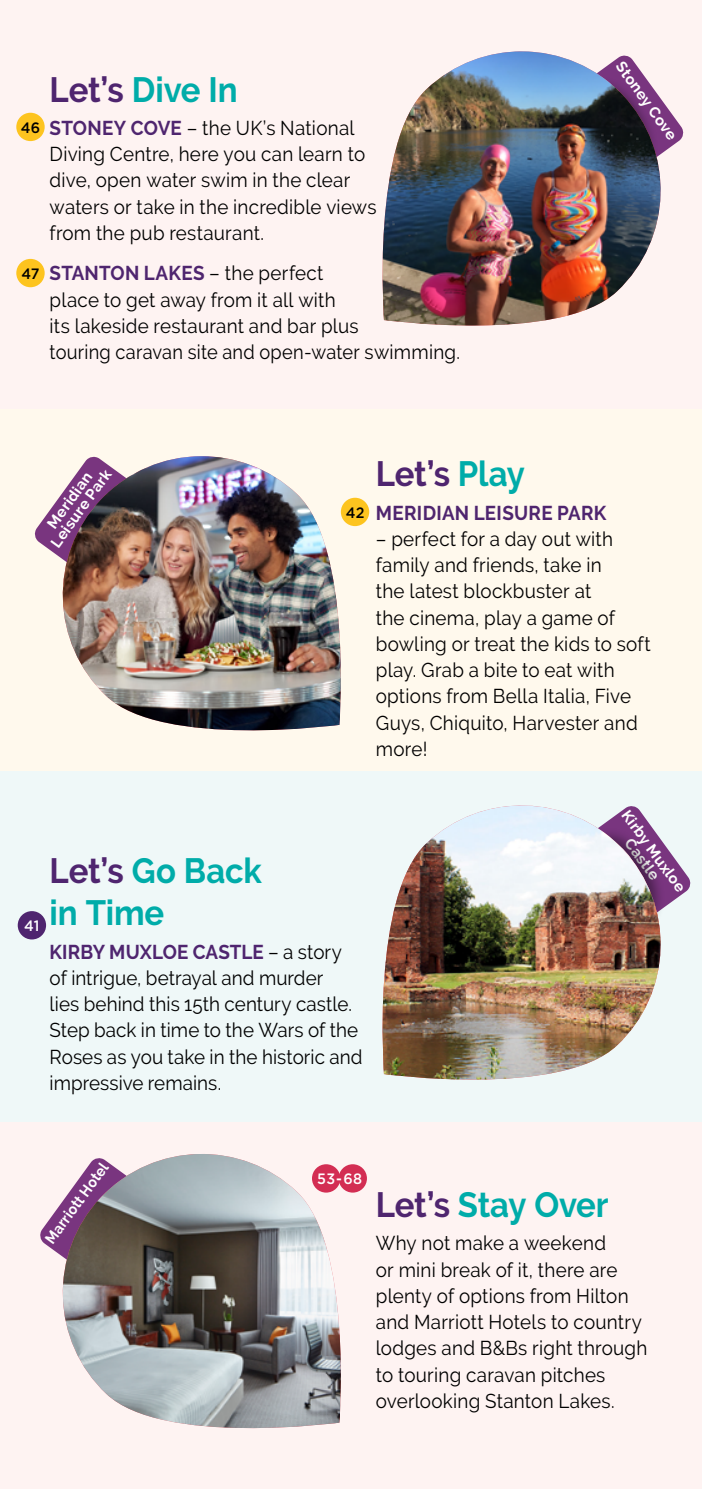
<style>
.page{position:relative;width:702px;height:1489px;background:#fff}
.page>*{position:absolute;margin:0;border:0;box-sizing:border-box;transform-origin:0 0}
.t1{font:700 35px/42px "Raleway";letter-spacing:-.005em;color:#00aca9;scale:.94 1}
.t2{font:700 35px "Raleway";letter-spacing:-.01em;color:#4f256f;scale:.94 1}
.t3{font:20px/26.2px "Raleway";letter-spacing:.01em;color:#000;scale:.94 1}
.t4{font:700 20px "Raleway";letter-spacing:.015em;color:#4f256f;scale:.94 1}
.t5{font:700 15px/14px "Raleway";color:#fff;text-align:center}
.t6{font:700 15px "Raleway";color:#fff;scale:.92 1}
.t7{font:500 15px "Gotham";color:#fff;scale:.95 1}
.t8{font:500 15px "Gotham";color:#000;scale:.95 1}
.s1{color:#4f256f}
.s2{font-weight:700;color:#4f256f}
.s3{color:#00aca9}
</style>
<div class="page">
<div style="left:0;top:408px;width:702px;height:363px;background:#fff9ed"></div>
<div style="left:0;top:0;width:702px;height:408px;background:#fef3f2"></div>
<div style="left:0;top:1121px;width:702px;height:367px;background:#fef3f2"></div>
<div style="left:0;top:771px;width:702px;height:350px;background:#eff8f8"></div>
<svg style="left:675px;top:118px;width:9px;height:26px"></svg>
<img style="left:382px;top:51px;width:293px;height:274px">
<svg style="left:34px;top:513px;width:14px;height:36px"></svg>
<img style="left:48px;top:456px;width:303px;height:275px">
<svg style="left:675px;top:859px;width:16px;height:41px"></svg>
<img style="left:382px;top:805px;width:293px;height:275px">
<svg style="left:40px;top:1221px;width:8px;height:25px"></svg>
<img style="left:48px;top:1154px;width:305px;height:273px">
<div style="left:16px;top:113px;width:29px;height:28px;background:#fdc41f;border-radius:50%"></div>
<div style="left:16px;top:259px;width:29px;height:28px;background:#fdc41f;border-radius:50%"></div>
<div style="left:341px;top:497px;width:28px;height:29px;background:#fdc41f;border-radius:50%"></div>
<div style="left:18px;top:911px;width:28px;height:28px;background:#4f256f;border-radius:50%"></div>
<div style="left:312px;top:1164px;width:28px;height:28px;background:#d32d53;border-radius:50%"></div>
<div style="left:338px;top:1164px;width:29px;height:28px;background:#d32d53;border-radius:50%"></div>
<p class="t8" style="left:21px;top:118px;width:22px">46</p>
<p class="t8" style="left:21px;top:264px;width:21px">47</p>
<h3 class="t1" style="left:50px;top:68px;width:202px"><span class="s1">Let’s</span> Dive In</h3>
<p class="t3" style="left:50px;top:115px;width:349px"><span class="s2">STONEY COVE</span> – the UK’s National<br>Diving Centre, here you can learn to dive, open water swim in the clear waters or take in the incredible views from the pub restaurant.</p>
<p class="t3" style="left:50px;top:260px;width:438px"><span class="s2">STANTON LAKES</span> – the perfect<br>place to get away from it all with<br>its lakeside restaurant and bar plus<br>touring caravan site and open-water swimming.</p>
<p class="t5" style="left:625px;top:59px;width:94px;rotate:54deg">Stoney Cove</p>
<p class="t5" style="left:37px;top:533px;width:94px;rotate:-54deg">Meridian<br>Leisure Park</p>
<p class="t8" style="left:345px;top:503px;width:21px">42</p>
<h3 class="t2" style="left:376px;top:454px;width:160px">Let’s <span class="s3">Play</span></h3>
<p class="t4" style="left:376px;top:501px;width:247px">MERIDIAN LEISURE PARK</p>
<p class="t3" style="left:376px;top:525px;width:294px">– perfect for a day out with family and friends, take in<br>the latest blockbuster at<br>the cinema, play a game of bowling or treat the kids to soft play. Grab a bite to eat with options from Bella Italia, Five<br>Guys, Chiquito, Harvester and more!</p>
<p class="t7" style="left:24px;top:916px;width:18px">41</p>
<h3 class="t1" style="left:50px;top:850px;width:227px"><span class="s1">Let’s</span> Go Back in Time</h3>
<p class="t3" style="left:50px;top:938px;width:334px"><span class="s2">KIRBY MUXLOE CASTLE</span> – a story of intrigue, betrayal and murder<br>lies behind this 15th century castle.<br>Step back in time to the Wars of the<br>Roses as you take in the historic and impressive remains.</p>
<p class="t5" style="left:630px;top:807px;width:99px;rotate:54deg">Kirby Muxloe<br>Castle</p>
<p class="t6" style="left:42px;top:1236px;width:106px;rotate:-54deg">Marriott Hotel</p>
<p class="t7" style="left:317px;top:1169px;width:49px">53-68</p>
<h3 class="t1" style="left:376px;top:1183px;width:249px"><span class="s1">Let’s</span> Stay Over</h3>
<p class="t3" style="left:376px;top:1229px;width:290px">Why not make a weekend<br>or mini break of it, there are plenty of options from Hilton and Marriott Hotels to country lodges and B&amp;Bs right through to touring caravan pitches overlooking Stanton Lakes.</p>
</div>
